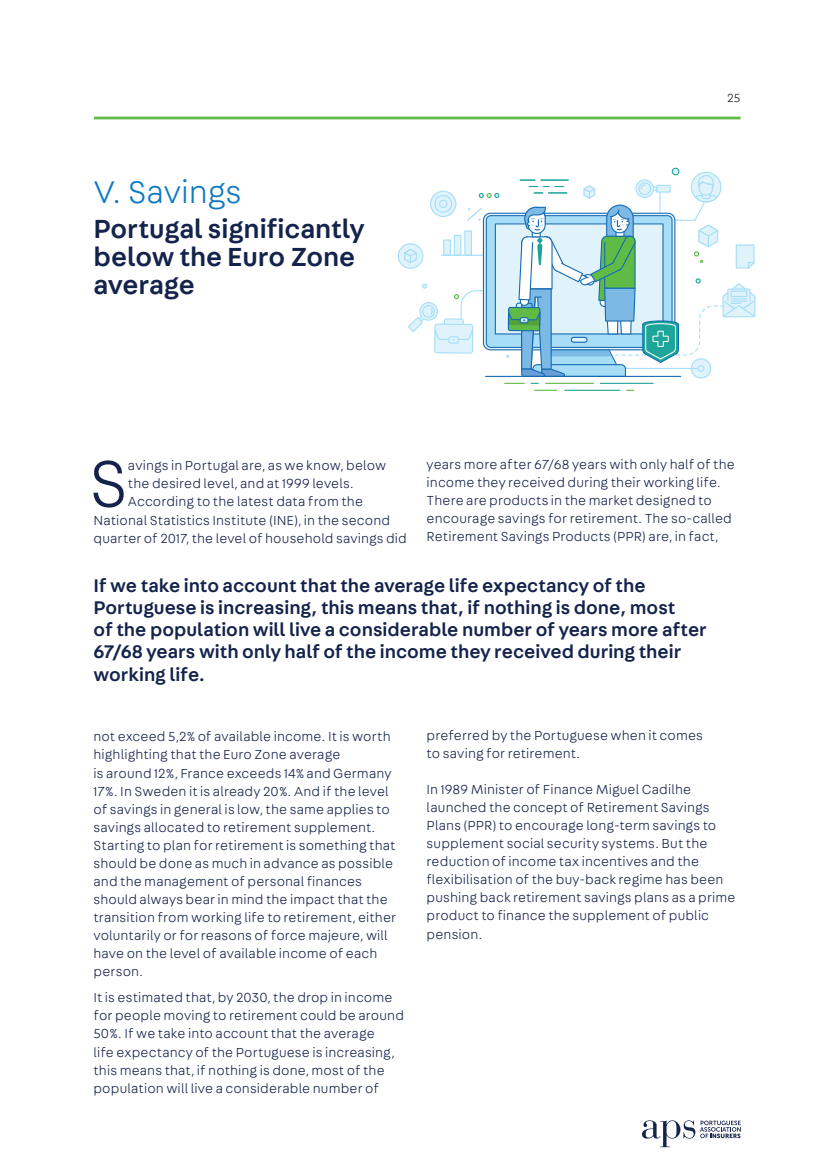
<style>
.page{position:relative;width:830px;height:1170px;background:#fff}
.page>*{position:absolute;margin:0;border:0;box-sizing:border-box;transform-origin:0 0}
.t1{font:300 69.45px "Fabriga";color:#14234b}
.t2{font:300 33.3px "Fabriga";letter-spacing:-.01em;color:#107ac0}
.t3{font:500 27.75px/27.8px "Fabriga";letter-spacing:-.005em;color:#14234b}
.t4{font:500 19.5px/22.2px "Fabriga";color:#14234b}
.t5{font:300 13.95px/18px "Fabriga";letter-spacing:.01em;color:#14234b}
.t6{font:300 12.45px "Fabriga";color:#231f20}
</style>
<div class="page">
<hr style="left:94px;top:117px;width:646px;height:2px;background:#60bb46">
<svg style="left:642px;top:1120px;width:98px;height:26px"></svg>
<svg style="left:534px;top:390px;width:23px;height:1px"></svg>
<hr style="left:564px;top:390px;width:56px;height:1px;background:#1da59a">
<svg style="left:397px;top:168px;width:358px;height:216px"></svg>
<h2 class="t2" style="left:93px;top:171px;width:150px">V. Savings</h2>
<h3 class="t3" style="left:93px;top:214px;width:272px">Portugal significantly below the Euro Zone average</h3>
<p class="t6" style="left:726px;top:90px;width:15px">25</p>
<h1 class="t1" style="left:89px;top:440px;width:41px">S</h1>
<p class="t5" style="left:128px;top:456px;width:259px">avings in Portugal are, as we know, below</p>
<p class="t5" style="left:128px;top:474px;width:227px">the desired level, and at 1999 levels.</p>
<p class="t5" style="left:128px;top:492px;width:236px">According to the latest data from the</p>
<p class="t5" style="left:93px;top:510px;width:298px">National Statistics Institute (INE), in the second</p>
<p class="t5" style="left:93px;top:528px;width:315px">quarter of 2017, the level of household savings did</p>
<p class="t5" style="left:426px;top:454px;width:309px">years more after 67/68 years with only half of the income they received during their working life.<br>There are products in the market designed to encourage savings for retirement. The so-called Retirement Savings Products (PPR) are, in fact,</p>
<p class="t4" style="left:93px;top:573px;width:614px">If we take into account that the average life expectancy of the Portuguese is increasing, this means that, if nothing is done, most<br>of the population will live a considerable number of years more after 67/68 years with only half of the income they received during their working life.</p>
<p class="t5" style="left:93px;top:727px;width:304px">not exceed 5,2% of available income. It is worth highlighting that the Euro Zone average<br>is around 12%, France exceeds 14% and Germany 17%. In Sweden it is already 20%. And if the level of savings in general is low, the same applies to savings allocated to retirement supplement.<br>Starting to plan for retirement is something that should be done as much in advance as possible and the management of personal finances should always bear in mind the impact that the transition from working life to retirement, either voluntarily or for reasons of force majeure, will have on the level of available income of each person.</p>
<p class="t5" style="left:93px;top:988px;width:312px">It is estimated that, by 2030, the drop in income for people moving to retirement could be around 50%. If we take into account that the average<br>life expectancy of the Portuguese is increasing, this means that, if nothing is done, most of the population will live a considerable number of</p>
<p class="t5" style="left:426px;top:725px;width:278px">preferred by the Portuguese when it comes to saving for retirement.</p>
<p class="t5" style="left:426px;top:780px;width:310px">In 1989 Minister of Finance Miguel Cadilhe launched the concept of Retirement Savings Plans (PPR) to encourage long-term savings to supplement social security systems. But the reduction of income tax incentives and the flexibilisation of the buy-back regime has been pushing back retirement savings plans as a prime product to finance the supplement of public pension.</p>
</div>
